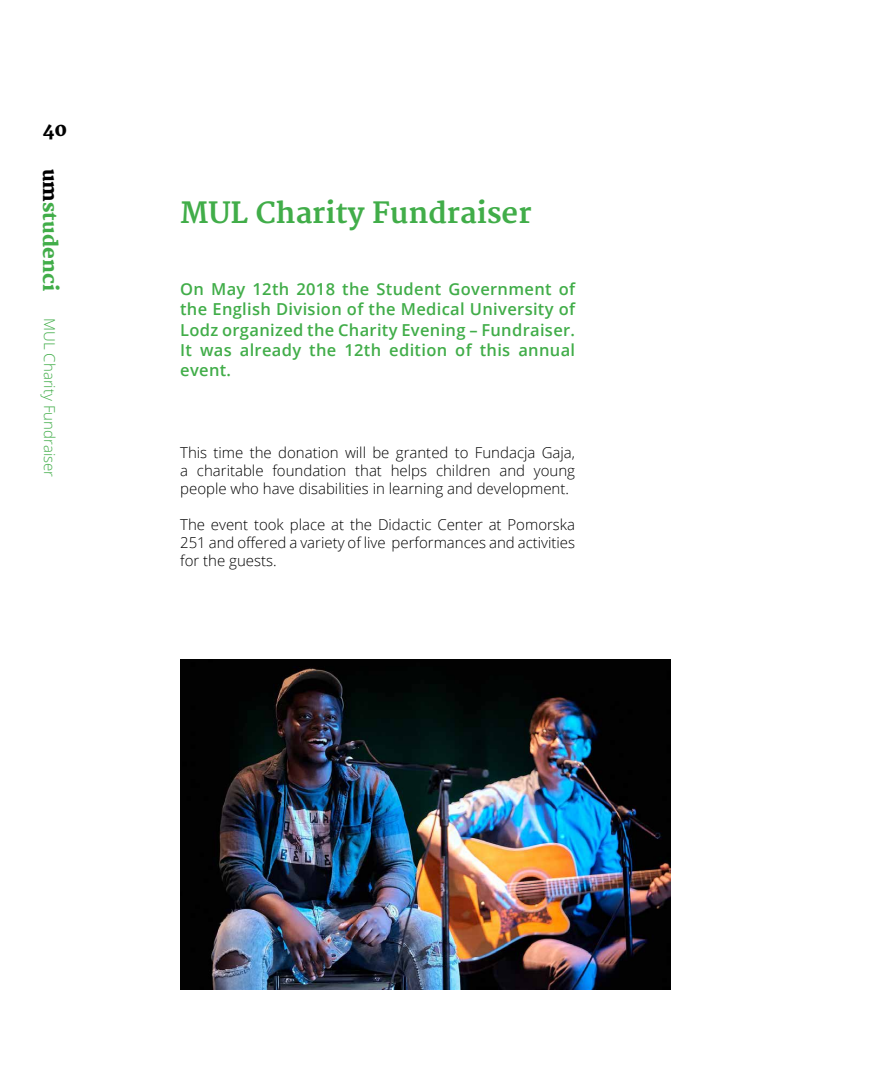
<style>
.page{position:relative;width:893px;height:1085px;background:#fff}
.page>*{position:absolute;margin:0;border:0;box-sizing:border-box;transform-origin:0 0}
.t1{font:700 28.5px "Merriweather";color:#41ad49}
.t2{font:800 19.5px "Merriweather";color:#41ad49}
.t3{font:800 18.45px "Merriweather";color:#000}
.t4{font:600 16.5px/20.2px "Open Sans";letter-spacing:.02em;color:#41ad49;text-align:justify}
.t5{font:300 15px/18px "Open Sans";color:#000;text-align:justify}
.t6{font:300 15px "Open Sans";color:#41ad49}
.s1{color:#000}
</style>
<div class="page">
<img style="left:180px;top:659px;width:491px;height:330px">
<p class="t3" style="left:43px;top:119px;width:26px">40</p>
<h2 class="t2" style="left:62px;top:169px;width:124px;rotate:90deg"><span class="s1">um</span>studenci</h2>
<p class="t6" style="left:60px;top:318px;width:160px;rotate:90deg">MUL Charity Fundraiser</p>
<h1 class="t1" style="left:180px;top:196px;width:353px">MUL Charity Fundraiser</h1>
<p class="t4" style="left:180px;top:279px;width:396px">On May 12th 2018 the Student Government of the English Division of the Medical University of Lodz organized the Charity Evening – Fundraiser.<br>It was already the 12th edition of this annual event.</p>
<p class="t5" style="left:180px;top:443px;width:396px">This time the donation will be granted to Fundacja Gaja, a charitable foundation that helps children and young people who have disabilities in learning and development.</p>
<p class="t5" style="left:180px;top:515px;width:396px">The event took place at the Didactic Center at Pomorska 251 and offered a variety of live performances and activities for the guests.</p>
</div>
